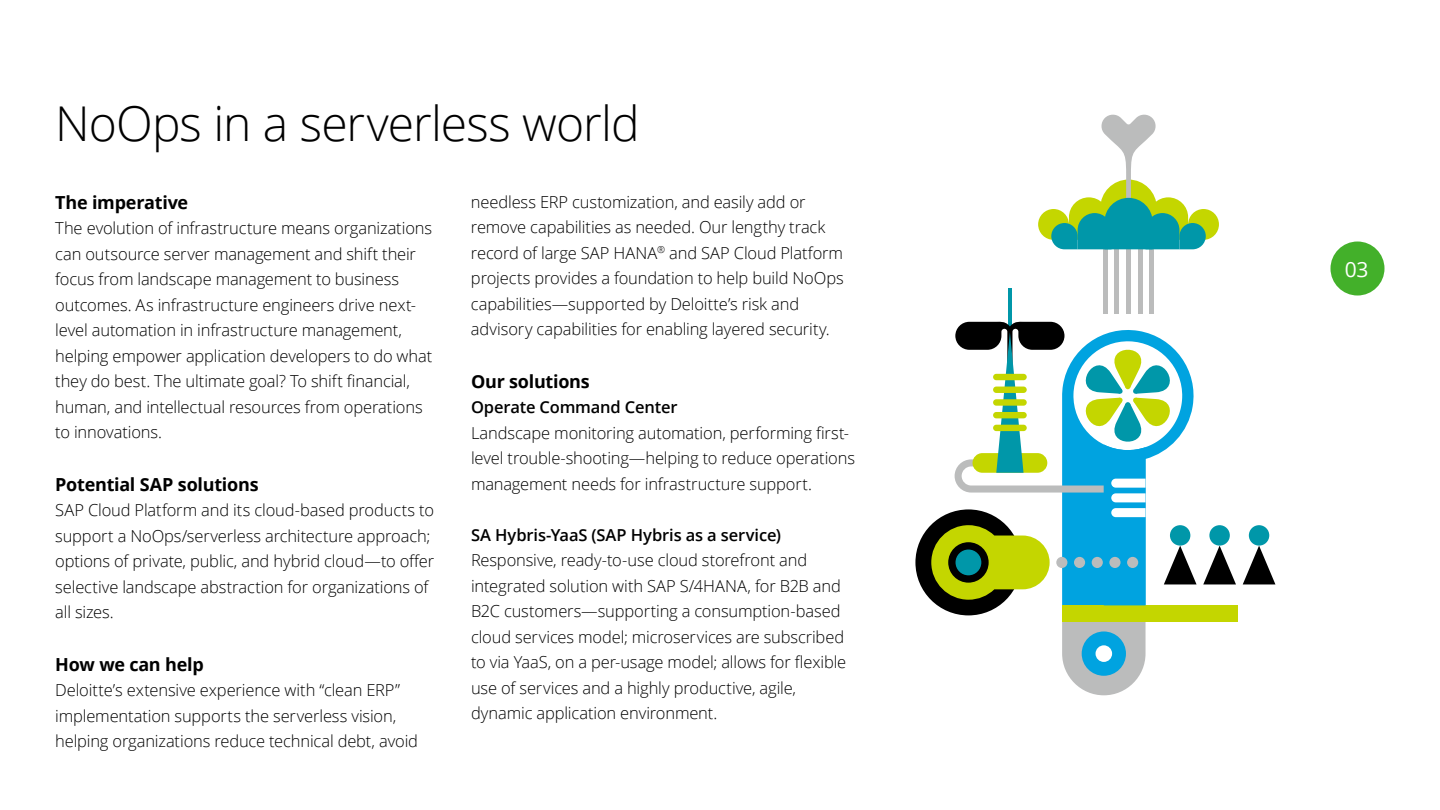
<style>
.page{position:relative;width:1440px;height:810px;background:#fff}
.page>*{position:absolute;margin:0;border:0;box-sizing:border-box;transform-origin:0 0}
.t1{font:300 48px "Open Sans";letter-spacing:-.02em;color:#000}
.t2{font:21px "Open Sans";color:#fff}
.t3{font:700 18px "Open Sans";letter-spacing:-.015em;color:#000}
.t4{font:300 16.5px/25.5px "Open Sans";letter-spacing:-.01em;color:#000}
.t5{font:600 16.5px "Open Sans";letter-spacing:-.005em;color:#000}
</style>
<div class="page">
<svg style="left:1062px;top:622px;width:84px;height:73px"></svg>
<div style="left:1062px;top:605px;width:176px;height:17px;background:#c4d600"></div>
<div style="left:1103px;top:243px;width:5px;height:71px;background:#bbbcbc"></div>
<hr style="left:1115px;top:243px;width:4px;height:71px;background:#bbbcbc">
<div style="left:1126px;top:243px;width:5px;height:71px;background:#bbbcbc"></div>
<div style="left:1138px;top:243px;width:5px;height:71px;background:#bbbcbc"></div>
<hr style="left:1150px;top:243px;width:4px;height:71px;background:#bbbcbc">
<div style="left:915px;top:509px;width:106px;height:106px;background:#000;border-radius:50%"></div>
<svg style="left:1243px;top:546px;width:32px;height:38px"></svg>
<div style="left:1082px;top:631px;width:44px;height:45px;background:#00a3e0;border-radius:50%"></div>
<div style="left:1096px;top:645px;width:16px;height:17px;background:#fff;border-radius:50%"></div>
<hr style="left:1008px;top:288px;width:4px;height:67px;background:#0097a9">
<svg style="left:931px;top:321px;width:305px;height:284px"></svg>
<div style="left:993px;top:374px;width:34px;height:6px;background:#c4d600;border-radius:3px"></div>
<div style="left:993px;top:387px;width:34px;height:6px;background:#c4d600;border-radius:3px"></div>
<div style="left:993px;top:399px;width:34px;height:7px;background:#c4d600;border-radius:3px"></div>
<div style="left:993px;top:412px;width:34px;height:6px;background:#c4d600;border-radius:3px"></div>
<div style="left:993px;top:425px;width:34px;height:6px;background:#c4d600;border-radius:3px"></div>
<svg style="left:1038px;top:115px;width:181px;height:134px"></svg>
<div style="left:1170px;top:525px;width:20px;height:21px;background:#0097a9;border-radius:50%"></div>
<div style="left:1209px;top:525px;width:21px;height:21px;background:#0097a9;border-radius:50%"></div>
<div style="left:1249px;top:525px;width:20px;height:21px;background:#0097a9;border-radius:50%"></div>
<div style="left:1330px;top:242px;width:54px;height:54px;background:#43b02a;border-radius:50%"></div>
<h1 class="t1" style="left:55px;top:91px;width:586px">NoOps in a serverless world</h1>
<p class="t3" style="left:55px;top:190px;width:134px">The imperative</p>
<p class="t4" style="left:55px;top:215px;width:379px">The evolution of infrastructure means organizations can outsource server management and shift their focus from landscape management to business outcomes. As infrastructure engineers drive next&shy;level automation in infrastructure management, helping empower application developers to do what they do best. The ultimate goal? To shift financial, human, and intellectual resources from operations to innovations.</p>
<p class="t3" style="left:55px;top:472px;width:205px">Potential SAP solutions</p>
<p class="t4" style="left:55px;top:497px;width:380px">SAP Cloud Platform and its cloud-based products to support a NoOps/serverless architecture approach; options of private, public, and hybrid cloud—to offer selective landscape abstraction for organizations of all sizes.</p>
<p class="t3" style="left:55px;top:652px;width:150px">How we can help</p>
<p class="t4" style="left:55px;top:677px;width:364px">Deloitte’s extensive experience with “clean ERP” implementation supports the serverless vision, helping organizations reduce technical debt, avoid</p>
<p class="t4" style="left:471px;top:188px;width:374px">needless ERP customization, and easily add or remove capabilities as needed. Our lengthy track record of large SAP HANA<sup>®</sup> and SAP Cloud Platform projects provides a foundation to help build NoOps capabilities—supported by Deloitte’s risk and advisory capabilities for enabling layered security.</p>
<p class="t3" style="left:471px;top:368px;width:120px">Our solutions</p>
<p class="t5" style="left:471px;top:396px;width:208px">Operate Command Center</p>
<p class="t4" style="left:471px;top:419px;width:386px">Landscape monitoring automation, performing first&shy;level trouble-shooting—helping to reduce operations management needs for infrastructure support.</p>
<p class="t5" style="left:471px;top:523px;width:312px">SA Hybris-YaaS (SAP Hybris as a service)</p>
<p class="t4" style="left:471px;top:547px;width:377px">Responsive, ready-to-use cloud storefront and integrated solution with SAP S/4HANA, for B2B and B2C customers—supporting a consumption-based cloud services model; microservices are subscribed to via YaaS, on a per-usage model; allows for flexible use of services and a highly productive, agile, dynamic application environment.</p>
<p class="t2" style="left:1345px;top:255px;width:25px">03</p>
</div>
